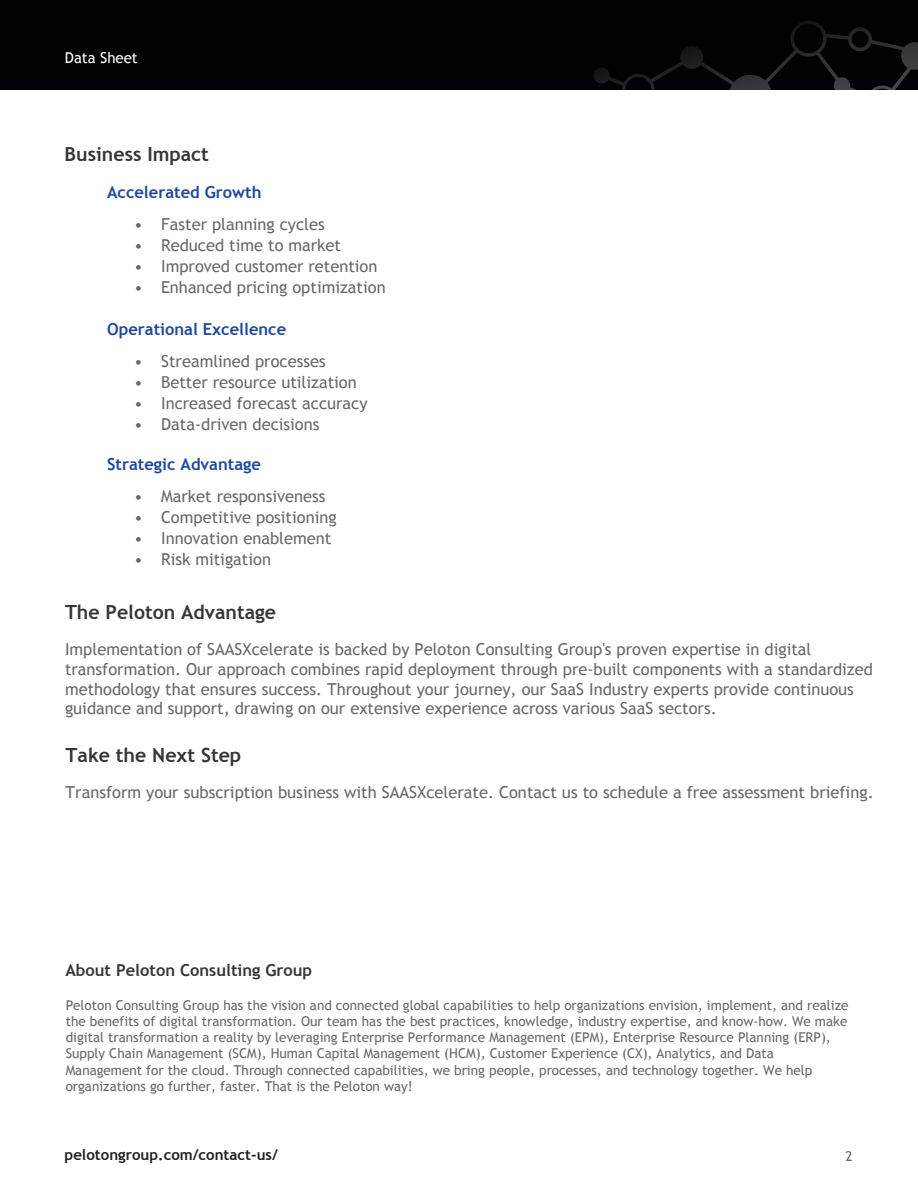
<style>
.page{position:relative;width:918px;height:1188px;background:#fff}
.page>*{position:absolute;margin:0;border:0;box-sizing:border-box;transform-origin:0 0}
.t1{font:700 19.5px "Trebuchet MS";color:#33373a}
.t2{font:16.5px/19.8px "Trebuchet MS";color:#646969}
.t3{font:700 16.5px "Trebuchet MS";color:#1d489e}
.t4{font:700 16.5px "Trebuchet MS";color:#33373a}
.t5{font:700 15px "Trebuchet MS";color:#231f20}
.t6{font:15px "Trebuchet MS";color:#fff}
.t7{font:13.5px/16.2px "Trebuchet MS";color:#646969}
.t8{font:13.5px "Trebuchet MS";color:#656a6b}
</style>
<div class="page">
<div style="left:0;top:0;width:918px;height:89px;background:#020206"></div>
<svg style="left:594px;top:23px;width:319px;height:66px"></svg>
<p class="t6" style="left:65px;top:49px;width:75px">Data Sheet</p>
<p class="t1" style="left:65px;top:142px;width:146px">Business Impact</p>
<p class="t3" style="left:107px;top:182px;width:156px">Accelerated Growth</p>
<p class="t2" style="left:134px;top:214px;width:192px">• Faster planning cycles</p>
<p class="t2" style="left:134px;top:235px;width:208px">• Reduced time to market</p>
<p class="t2" style="left:134px;top:256px;width:245px">• Improved customer retention</p>
<p class="t2" style="left:134px;top:277px;width:253px">• Enhanced pricing optimization</p>
<p class="t3" style="left:107px;top:319px;width:181px">Operational Excellence</p>
<p class="t2" style="left:134px;top:351px;width:193px">• Streamlined processes</p>
<p class="t2" style="left:134px;top:372px;width:224px">• Better resource utilization</p>
<p class="t2" style="left:134px;top:393px;width:235px">• Increased forecast accuracy</p>
<p class="t2" style="left:134px;top:414px;width:187px">• Data-driven decisions</p>
<p class="t3" style="left:107px;top:454px;width:155px">Strategic Advantage</p>
<p class="t2" style="left:134px;top:486px;width:193px">• Market responsiveness</p>
<p class="t2" style="left:134px;top:507px;width:204px">• Competitive positioning</p>
<p class="t2" style="left:134px;top:528px;width:199px">• Innovation enablement</p>
<p class="t2" style="left:134px;top:549px;width:138px">• Risk mitigation</p>
<p class="t1" style="left:65px;top:599px;width:213px">The Peloton Advantage</p>
<p class="t2" style="left:65px;top:640px;width:809px">Implementation of SAASXcelerate is backed by Peloton Consulting Group's proven expertise in digital transformation. Our approach combines rapid deployment through pre-built components with a standardized methodology that ensures success. Throughout your journey, our SaaS Industry experts provide continuous guidance and support, drawing on our extensive experience across various SaaS sectors.</p>
<p class="t1" style="left:66px;top:742px;width:177px">Take the Next Step</p>
<p class="t2" style="left:66px;top:783px;width:810px">Transform your subscription business with SAASXcelerate. Contact us to schedule a free assessment briefing.</p>
<p class="t4" style="left:66px;top:959px;width:248px">About Peloton Consulting Group</p>
<p class="t7" style="left:66px;top:997px;width:784px">Peloton Consulting Group has the vision and connected global capabilities to help organizations envision, implement, and realize the benefits of digital transformation. Our team has the best practices, knowledge, industry expertise, and know-how. We make digital transformation a reality by leveraging Enterprise Performance Management (EPM), Enterprise Resource Planning (ERP), Supply Chain Management (SCM), Human Capital Management (HCM), Customer Experience (CX), Analytics, and Data Management for the cloud. Through connected capabilities, we bring people, processes, and technology together. We help organizations go further, faster. That is the Peloton way!</p>
<p class="t5" style="left:65px;top:1146px;width:215px">pelotongroup.com/contact-us/</p>
<p class="t8" style="left:845px;top:1148px;width:9px">2</p>
</div>
